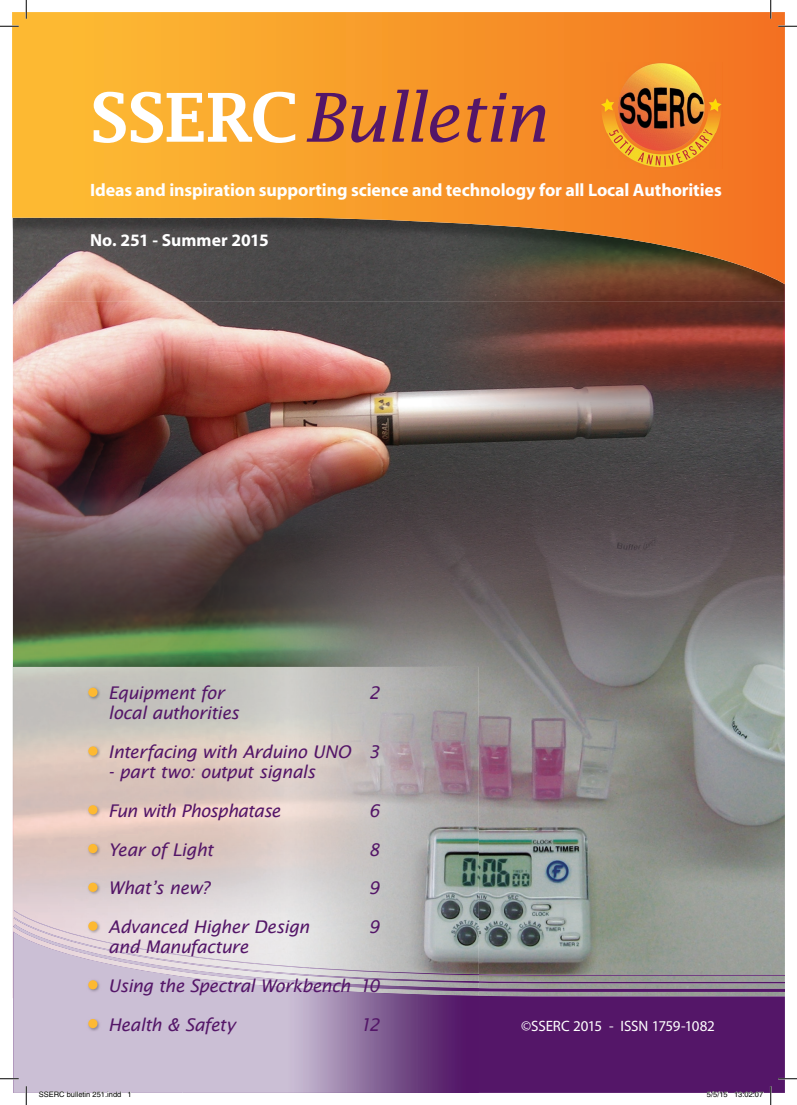
<style>
.page{position:relative;width:797px;height:1105px;background:#fff}
.page>*{position:absolute;margin:0;border:0;box-sizing:border-box;transform-origin:0 0}
.t1{font:italic 67.5px "Lucida Fax";letter-spacing:-.025em;color:#541668}
.t2{font:700 18px "Myriad";letter-spacing:-.01em;color:#fff}
.t3{font:italic 17.5px "Lucida Sans";letter-spacing:-.025em;color:#541668}
.t4{font:italic 17.5px "Lucida Sans";letter-spacing:-.045em;color:#541668}
.t5{font:700 17.5px "Myriad";color:#fff}
.t6{font:15px "Myriad";letter-spacing:-.015em;color:#fff}
.t7{font:7.5px "Helvetica";color:#000}
.s1{font-weight:600;font-style:normal;color:#fff}
</style>
<div class="page">
<img style="left:12px;top:301px;width:773px;height:697px">
<div style="left:479px;top:992px;width:306px;height:101px;background:#541668"></div>
<img style="left:13px;top:284px;width:728px;height:17px">
<img style="left:741px;top:284px;width:44px;height:17px">
<img style="left:12px;top:284px;width:1px;height:17px">
<svg style="left:12px;top:12px;width:773px;height:272px;background:#d58931"></svg>
<svg style="left:479px;top:976px;width:306px;height:16px;background:#86778a"></svg>
<svg style="left:479px;top:910px;width:306px;height:66px;background:#8f948f"></svg>
<img style="left:13px;top:667px;width:296px;height:257px">
<img style="left:309px;top:667px;width:170px;height:243px">
<div style="left:13px;top:991px;width:169px;height:102px;background:#cbbfd5"></div>
<img style="left:182px;top:991px;width:297px;height:102px">
<img style="left:13px;top:924px;width:466px;height:67px">
<img style="left:14px;top:910px;width:465px;height:65px">
<img style="left:87px;top:686px;width:14px;height:15px">
<div style="left:88px;top:688px;width:9px;height:9px;background:#fdb932;border-radius:50%"></div>
<img style="left:87px;top:745px;width:14px;height:14px">
<div style="left:88px;top:746px;width:9px;height:10px;background:#fdb932;border-radius:50%"></div>
<img style="left:87px;top:803px;width:14px;height:15px">
<div style="left:88px;top:805px;width:9px;height:9px;background:#fdb932;border-radius:50%"></div>
<img style="left:87px;top:842px;width:14px;height:15px">
<div style="left:88px;top:844px;width:9px;height:9px;background:#fdb932;border-radius:50%"></div>
<img style="left:87px;top:881px;width:14px;height:15px">
<div style="left:88px;top:883px;width:9px;height:9px;background:#fdb932;border-radius:50%"></div>
<img style="left:87px;top:920px;width:14px;height:14px">
<div style="left:88px;top:921px;width:9px;height:10px;background:#fdb932;border-radius:50%"></div>
<img style="left:87px;top:978px;width:14px;height:15px">
<div style="left:88px;top:980px;width:9px;height:9px;background:#fdb932;border-radius:50%"></div>
<img style="left:87px;top:1017px;width:14px;height:15px">
<div style="left:88px;top:1019px;width:9px;height:9px;background:#fdb932;border-radius:50%"></div>
<img style="left:600px;top:62px;width:122px;height:107px">
<svg style="left:0;top:25px;width:19px;height:2px"></svg>
<svg style="left:778px;top:25px;width:19px;height:2px"></svg>
<svg style="left:0;top:1078px;width:19px;height:1px"></svg>
<svg style="left:778px;top:1078px;width:19px;height:1px"></svg>
<svg style="left:25px;top:0;width:2px;height:19px"></svg>
<svg style="left:25px;top:1086px;width:2px;height:19px"></svg>
<svg style="left:770px;top:0;width:1px;height:19px"></svg>
<svg style="left:770px;top:1086px;width:1px;height:19px"></svg>
<svg style="left:39px;top:1091px;width:82px;height:2px"></svg>
<svg style="left:706px;top:1091px;width:22px;height:2px"></svg>
<svg style="left:734px;top:1092px;width:29px;height:1px"></svg>
<h1 class="t1" style="left:90px;top:79px;width:458px"><span class="s1">SSERC</span>Bulletin</h1>
<p class="t2" style="left:90px;top:180px;width:633px">Ideas and inspiration supporting science and technology for all Local Authorities</p>
<p class="t5" style="left:90px;top:231px;width:180px">No. 251 - Summer 2015</p>
<p class="t3" style="left:108px;top:683px;width:118px">Equipment for</p>
<p class="t3" style="left:368px;top:683px;width:13px">2</p>
<p class="t3" style="left:108px;top:703px;width:132px">local authorities</p>
<p class="t3" style="left:108px;top:742px;width:273px">Interfacing with Arduino UNO 3</p>
<p class="t3" style="left:108px;top:762px;width:208px">- part two: output signals</p>
<p class="t4" style="left:108px;top:801px;width:173px">Fun with Phosphatase</p>
<p class="t3" style="left:368px;top:801px;width:13px">6</p>
<p class="t3" style="left:108px;top:839px;width:106px">Year of Light</p>
<p class="t3" style="left:368px;top:839px;width:13px">8</p>
<p class="t3" style="left:108px;top:878px;width:103px">What’s new?</p>
<p class="t3" style="left:368px;top:878px;width:13px">9</p>
<p class="t3" style="left:108px;top:917px;width:203px">Advanced Higher Design</p>
<p class="t3" style="left:368px;top:917px;width:13px">9</p>
<p class="t3" style="left:108px;top:937px;width:141px">and Manufacture</p>
<p class="t3" style="left:108px;top:976px;width:273px">Using the Spectral Workbench 10</p>
<p class="t3" style="left:108px;top:1014px;width:129px">Health &amp; Safety</p>
<p class="t3" style="left:360px;top:1014px;width:21px">12</p>
<p class="t6" style="left:521px;top:1018px;width:195px">©SSERC 2015 - ISSN 1759-1082</p>
<p class="t7" style="left:39px;top:1090px;width:94px">SSERC bulletin 251.indd 1</p>
<p class="t7" style="left:707px;top:1090px;width:58px">5/5/15 13:02:07</p>
</div>
